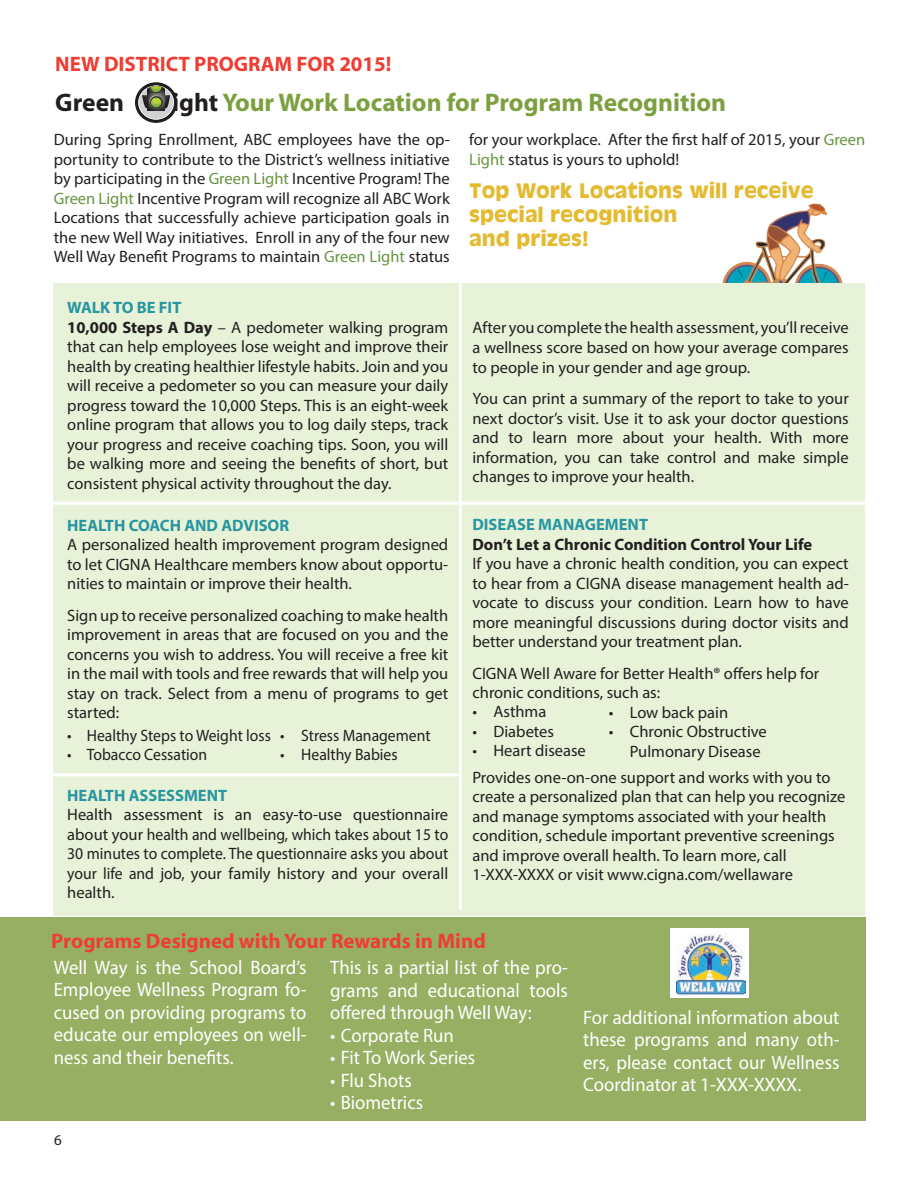
<style>
.page{position:relative;width:918px;height:1188px;background:#fff}
.page>*{position:absolute;margin:0;border:0;box-sizing:border-box;transform-origin:0 0}
.Blue_Text_Subhead{font:700 25.5px "Myriad";color:#7ca040}
.Blue_Text_Subhead-2{font:700 25.5px "Myriad";color:#231f20}
.Blue_Text_Subhead-3{font:700 21px "Myriad";color:#ee3e34}
.Text{font:19.5px/22.5px "Myriad Pro";color:#fff;text-align:justify;scale:.96 1}
.Bullet_Text{font:19.5px/22.5px "Myriad Pro";color:#fff;text-align:justify;scale:.96 1}
.Text-2{font:700 19.5px "Antique Olive";color:#e4ba31}
.Text-3{font:16.5px/19.5px "Myriad Pro";color:#231f20;text-align:justify}
.Bullet_Text-2{font:16.5px/19.5px "Myriad Pro";color:#231f20}
.Bullet_Text-3{font:16.5px "Myriad Pro";color:#231f20;scale:.95 1}
.Blue_Text_Subhead-4{font:700 16.5px "Myriad";color:#2896a0}
.Text-4{font:700 16.5px "Myriad Pro";color:#231f20}
.t1{font:15px "Myriad Pro";color:#231f20}
.s1{color:#231f20}
.s2{color:#67953f}
.s3{font-weight:700}
</style>
<div class="page">
<img style="left:777px;top:204px;width:37px;height:15px">
<div style="left:53px;top:284px;width:812px;height:632px;background:#e7f2d8"></div>
<div style="left:0;top:917px;width:865px;height:204px;background:#97af62"></div>
<div style="left:671px;top:929px;width:78px;height:69px;background:#fff"></div>
<img style="left:676px;top:933px;width:70px;height:62px">
<svg style="left:135px;top:82px;width:42px;height:41px"></svg>
<hr style="left:48px;top:502px;width:829px;height:3px;background:#fff">
<hr style="left:48px;top:773px;width:414px;height:3px;background:#fff">
<hr style="left:459px;top:271px;width:3px;height:639px;background:#fff">
<p class="Blue_Text_Subhead-3" style="left:55px;top:53px;width:338px">NEW DISTRICT PROGRAM FOR 2015!</p>
<p class="Blue_Text_Subhead-2" style="left:55px;top:89px;width:70px">Green</p>
<p class="Blue_Text_Subhead" style="left:159px;top:89px;width:568px"><span class="s1">Light</span> Your Work Location for Program Recognition</p>
<p class="Text-3" style="left:54px;top:130px;width:398px">During Spring Enrollment, ABC employees have the op&shy;portunity to contribute to the District’s wellness initiative by participating in the <span class="s2">Green Light</span> Incentive Program! The <span class="s2">Green Light</span> Incentive Program will recognize all ABC Work Locations that successfully achieve participation goals in the new Well Way initiatives. Enroll in any of the four new Well Way Benefit Programs to maintain <span class="s2">Green Light</span> status</p>
<p class="Blue_Text_Subhead-4" style="left:67px;top:299px;width:116px">WALK TO BE FIT</p>
<p class="Text-3" style="left:67px;top:317px;width:383px"><span class="s3">10,000 Steps A Day</span> – A pedometer walking program that can help employees lose weight and improve their health by creating healthier lifestyle habits. Join and you will receive a pedometer so you can measure your daily progress toward the 10,000 Steps. This is an eight-week online program that allows you to log daily steps, track your progress and receive coaching tips. Soon, you will be walking more and seeing the benefits of short, but consistent physical activity throughout the day.</p>
<p class="Blue_Text_Subhead-4" style="left:67px;top:517px;width:223px">HEALTH COACH AND ADVISOR</p>
<p class="Text-3" style="left:67px;top:535px;width:383px">A personalized health improvement program designed to let CIGNA Healthcare members know about opportu&shy;nities to maintain or improve their health.</p>
<p class="Text-3" style="left:67px;top:605px;width:383px">Sign up to receive personalized coaching to make health improvement in areas that are focused on you and the concerns you wish to address. You will receive a free kit in the mail with tools and free rewards that will help you stay on track. Select from a menu of programs to get started:</p>
<p class="Bullet_Text-3" style="left:67px;top:725px;width:216px">• Healthy Steps to Weight loss</p>
<p class="Bullet_Text-3" style="left:67px;top:745px;width:149px">• Tobacco Cessation</p>
<p class="Blue_Text_Subhead-4" style="left:67px;top:787px;width:161px">HEALTH ASSESSMENT</p>
<p class="Text-3" style="left:67px;top:805px;width:383px">Health assessment is an easy-to-use questionnaire about your health and wellbeing, which takes about 15 to 30 minutes to complete. The questionnaire asks you about your life and job, your family history and your overall health.</p>
<p class="Bullet_Text-3" style="left:280px;top:725px;width:160px">• Stress Management</p>
<p class="Bullet_Text-3" style="left:280px;top:744px;width:125px">• Healthy Babies</p>
<p class="Text-3" style="left:469px;top:130px;width:398px">for your workplace. After the first half of 2015, your <span class="s2">Green<br>Light</span> status is yours to uphold!</p>
<p class="Text-2" style="left:469px;top:178px;width:346px">Top Work Locations will receive</p>
<p class="Text-2" style="left:469px;top:202px;width:210px">special recognition</p>
<p class="Text-2" style="left:469px;top:226px;width:121px">and prizes!</p>
<p class="Text-3" style="left:472px;top:318px;width:378px">After you complete the health assessment, you’ll receive a wellness score based on how your average compares to people in your gender and age group.</p>
<p class="Text-3" style="left:472px;top:388px;width:378px">You can print a summary of the report to take to your next doctor’s visit. Use it to ask your doctor questions and to learn more about your health. With more information, you can take control and make simple changes to improve your health.</p>
<p class="Blue_Text_Subhead-4" style="left:472px;top:516px;width:177px">DISEASE MANAGEMENT</p>
<p class="Text-4" style="left:472px;top:533px;width:341px">Don’t Let a Chronic Condition Control Your Life</p>
<p class="Text-3" style="left:472px;top:553px;width:378px">If you have a chronic health condition, you can expect to hear from a CIGNA disease management health ad&shy;vocate to discuss your condition. Learn how to have more meaningful discussions during doctor visits and better understand your treatment plan.</p>
<p class="Text-3" style="left:472px;top:663px;width:348px">CIGNA Well Aware for Better Health® offers help for chronic conditions, such as:</p>
<p class="Bullet_Text-2" style="left:472px;top:702px;width:75px">• Asthma</p>
<p class="Bullet_Text-2" style="left:472px;top:721px;width:83px">• Diabetes</p>
<p class="Bullet_Text-2" style="left:472px;top:741px;width:115px">• Heart disease</p>
<p class="Bullet_Text-2" style="left:609px;top:702px;width:121px">• Low back pain</p>
<p class="Bullet_Text-2" style="left:630px;top:722px;width:139px;text-indent:-21px">• Chronic Obstructive<br>Pulmonary Disease</p>
<p class="Text-3" style="left:472px;top:767px;width:374px;text-align:left">Provides one-on-one support and works with you to create a personalized plan that can help you recognize and manage symptoms associated with your health condition, schedule important preventive screenings and improve overall health. To learn more, call 1-XXX-XXXX or visit www.cigna.com/wellaware</p>
<p class="Blue_Text_Subhead-3" style="left:51px;top:930px;width:436px">Programs Designed with Your Rewards in Mind</p>
<p class="Text" style="left:54px;top:956px;width:265px">Well Way is the School Board’s Employee Wellness Program fo&shy;cused on providing programs to educate our employees on well&shy;ness and their benefits.</p>
<p class="t1" style="left:54px;top:1131px;width:9px">6</p>
<p class="Text" style="left:330px;top:956px;width:249px">This is a partial list of the pro&shy;grams and educational tools offered through Well Way:</p>
<p class="Bullet_Text" style="left:330px;top:1024px;width:130px">• Corporate Run</p>
<p class="Bullet_Text" style="left:330px;top:1046px;width:153px">• Fit To Work Series</p>
<p class="Bullet_Text" style="left:330px;top:1069px;width:86px">• Flu Shots</p>
<p class="Bullet_Text" style="left:330px;top:1091px;width:98px">• Biometrics</p>
<p class="Bullet_Text" style="left:583px;top:1005px;width:268px">For additional information about these programs and many oth&shy;ers, please contact our Wellness Coordinator at 1-XXX-XXXX.</p>
</div>
